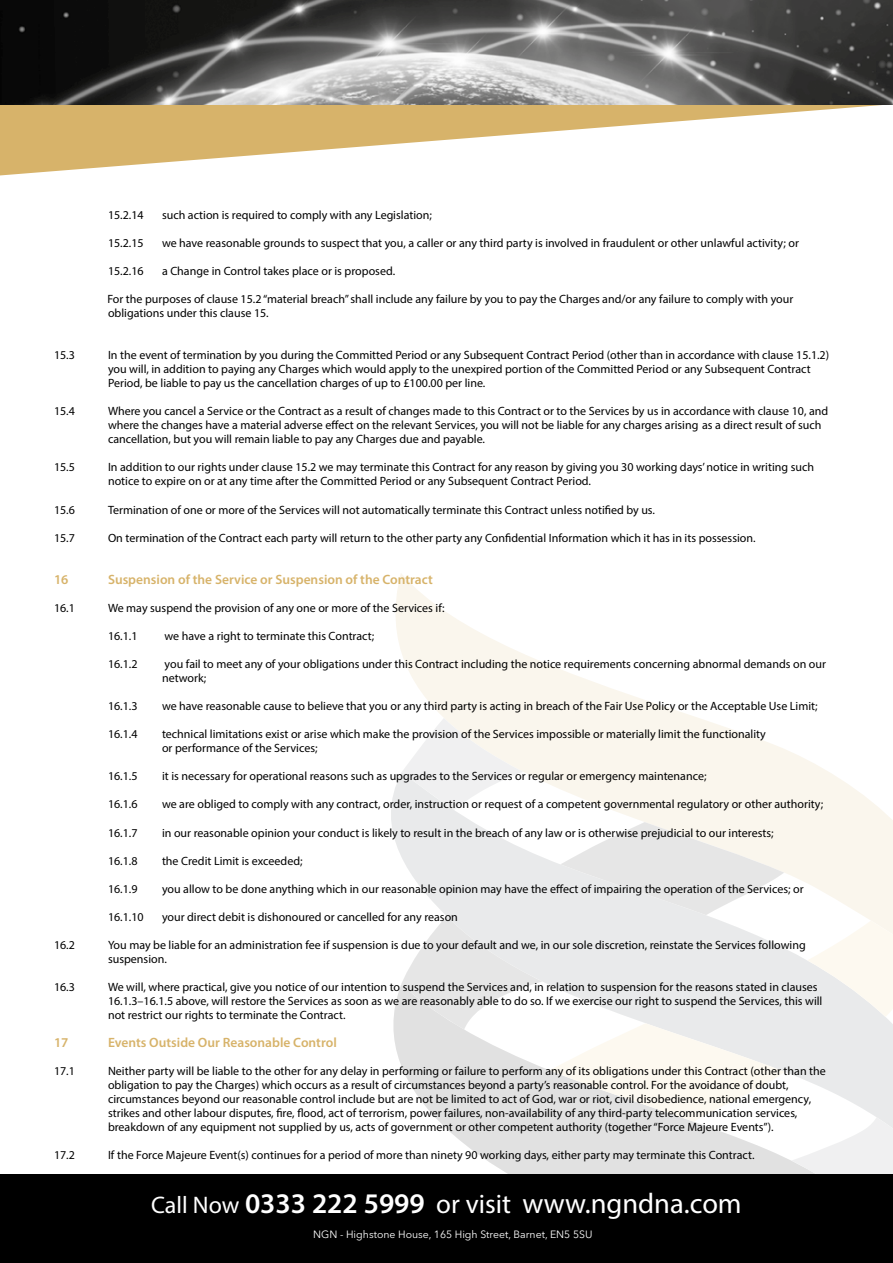
<style>
.page{position:relative;width:893px;height:1263px;background:#fff}
.page>*{position:absolute;margin:0;border:0;box-sizing:border-box;transform-origin:0 0}
.t1{font:28.5px "Myriad Pro";color:#fff}
.t2{font:600 13.5px "Myriad Pro";color:#d7b36a}
.t3{font:12px/14.1px "Myriad Pro";color:#000}
.t4{font:10.5px "Avenir Next LT Pro";color:#fff}
.s1{font-size:24px}
.s2{font-weight:600}
.s3{font-size:27px}
</style>
<div class="page">
<svg style="left:396px;top:574px;width:432px;height:198px"></svg>
<svg style="left:391px;top:772px;width:502px;height:212px"></svg>
<svg style="left:393px;top:984px;width:500px;height:190px"></svg>
<svg style="left:791px;top:1117px;width:102px;height:57px"></svg>
<svg style="left:549px;top:1023px;width:235px;height:99px"></svg>
<svg style="left:401px;top:916px;width:141px;height:113px"></svg>
<svg style="left:402px;top:718px;width:121px;height:92px"></svg>
<svg style="left:560px;top:822px;width:224px;height:93px"></svg>
<svg style="left:807px;top:920px;width:86px;height:97px"></svg>
<svg style="left:0;top:104px;width:893px;height:71px"></svg>
<img style="left:0;top:0;width:893px;height:104px">
<div style="left:0;top:1174px;width:893px;height:89px;background:#000"></div>
<p class="t3" style="left:108px;top:207px;width:37px">15.2.14</p>
<p class="t3" style="left:162px;top:207px;width:271px">such action is required to comply with any Legislation;</p>
<p class="t3" style="left:108px;top:235px;width:37px">15.2.15</p>
<p class="t3" style="left:162px;top:235px;width:638px">we have reasonable grounds to suspect that you, a caller or any third party is involved in fraudulent or other unlawful activity; or</p>
<p class="t3" style="left:108px;top:264px;width:37px">15.2.16</p>
<p class="t3" style="left:162px;top:264px;width:235px">a Change in Control takes place or is proposed.</p>
<p class="t3" style="left:107px;top:292px;width:687px">For the purposes of clause 15.2 “material breach” shall include any failure by you to pay the Charges and/or any failure to comply with your obligations under this clause 15.</p>
<p class="t3" style="left:54px;top:348px;width:22px">15.3</p>
<p class="t3" style="left:108px;top:348px;width:723px">In the event of termination by you during the Committed Period or any Subsequent Contract Period (other than in accordance with clause 15.1.2) you will, in addition to paying any Charges which would apply to the unexpired portion of the Committed Period or any Subsequent Contract<br>Period, be liable to pay us the cancellation charges of up to £100.00 per line.</p>
<p class="t3" style="left:54px;top:404px;width:22px">15.4</p>
<p class="t3" style="left:108px;top:404px;width:722px">Where you cancel a Service or the Contract as a result of changes made to this Contract or to the Services by us in accordance with clause 10, and where the changes have a material adverse effect on the relevant Services, you will not be liable for any charges arising as a direct result of such cancellation, but you will remain liable to pay any Charges due and payable.</p>
<p class="t3" style="left:54px;top:460px;width:22px">15.5</p>
<p class="t3" style="left:108px;top:460px;width:708px">In addition to our rights under clause 15.2 we may terminate this Contract for any reason by giving you 30 working days’ notice in writing such notice to expire on or at any time after the Committed Period or any Subsequent Contract Period.</p>
<p class="t3" style="left:54px;top:502px;width:22px">15.6</p>
<p class="t3" style="left:108px;top:502px;width:549px">Termination of one or more of the Services will not automatically terminate this Contract unless notified by us.</p>
<p class="t3" style="left:54px;top:530px;width:22px">15.7</p>
<p class="t3" style="left:108px;top:530px;width:649px">On termination of the Contract each party will return to the other party any Confidential Information which it has in its possession.</p>
<p class="t2" style="left:54px;top:571px;width:16px">16</p>
<p class="t2" style="left:108px;top:571px;width:326px">Suspension of the Service or Suspension of the Contract</p>
<p class="t3" style="left:54px;top:600px;width:22px">16.1</p>
<p class="t3" style="left:108px;top:600px;width:338px">We may suspend the provision of any one or more of the Services if:</p>
<p class="t3" style="left:108px;top:629px;width:31px">16.1.1</p>
<p class="t3" style="left:165px;top:629px;width:211px">we have a right to terminate this Contract;</p>
<p class="t3" style="left:108px;top:657px;width:31px">16.1.2</p>
<p class="t3" style="left:162px;top:657px;width:665px">you fail to meet any of your obligations under this Contract including the notice requirements concerning abnormal demands on our network;</p>
<p class="t3" style="left:108px;top:699px;width:31px">16.1.3</p>
<p class="t3" style="left:162px;top:699px;width:657px">we have reasonable cause to believe that you or any third party is acting in breach of the Fair Use Policy or the Acceptable Use Limit;</p>
<p class="t3" style="left:108px;top:727px;width:31px">16.1.4</p>
<p class="t3" style="left:162px;top:727px;width:605px">technical limitations exist or arise which make the provision of the Services impossible or materially limit the functionality or performance of the Services;</p>
<p class="t3" style="left:108px;top:769px;width:31px">16.1.5</p>
<p class="t3" style="left:162px;top:769px;width:546px">it is necessary for operational reasons such as upgrades to the Services or regular or emergency maintenance;</p>
<p class="t3" style="left:108px;top:797px;width:31px">16.1.6</p>
<p class="t3" style="left:162px;top:797px;width:663px">we are obliged to comply with any contract, order, instruction or request of a competent governmental regulatory or other authority;</p>
<p class="t3" style="left:108px;top:825px;width:31px">16.1.7</p>
<p class="t3" style="left:162px;top:825px;width:613px">in our reasonable opinion your conduct is likely to result in the breach of any law or is otherwise prejudicial to our interests;</p>
<p class="t3" style="left:108px;top:853px;width:31px">16.1.8</p>
<p class="t3" style="left:162px;top:853px;width:142px">the Credit Limit is exceeded;</p>
<p class="t3" style="left:108px;top:881px;width:31px">16.1.9</p>
<p class="t3" style="left:162px;top:881px;width:643px">you allow to be done anything which in our reasonable opinion may have the effect of impairing the operation of the Services; or</p>
<p class="t3" style="left:108px;top:909px;width:37px">16.1.10</p>
<p class="t3" style="left:162px;top:909px;width:297px">your direct debit is dishonoured or cancelled for any reason</p>
<p class="t3" style="left:54px;top:937px;width:22px">16.2</p>
<p class="t3" style="left:108px;top:937px;width:699px">You may be liable for an administration fee if suspension is due to your default and we, in our sole discretion, reinstate the Services following suspension.</p>
<p class="t3" style="left:54px;top:980px;width:22px">16.3</p>
<p class="t3" style="left:108px;top:980px;width:716px">We will, where practical, give you notice of our intention to suspend the Services and, in relation to suspension for the reasons stated in clauses<br>16.1.3–16.1.5 above, will restore the Services as soon as we are reasonably able to do so. If we exercise our right to suspend the Services, this will not restrict our rights to terminate the Contract.</p>
<p class="t2" style="left:54px;top:1034px;width:16px">17</p>
<p class="t2" style="left:108px;top:1034px;width:230px">Events Outside Our Reasonable Control</p>
<p class="t3" style="left:54px;top:1064px;width:22px">17.1</p>
<p class="t3" style="left:108px;top:1064px;width:719px">Neither party will be liable to the other for any delay in performing or failure to perform any of its obligations under this Contract (other than the obligation to pay the Charges) which occurs as a result of circumstances beyond a party’s reasonable control. For the avoidance of doubt, circumstances beyond our reasonable control include but are not be limited to act of God, war or riot, civil disobedience, national emergency, strikes and other labour disputes, fire, flood, act of terrorism, power failures, non-availability of any third-party telecommunication services, breakdown of any equipment not supplied by us, acts of government or other competent authority (together “Force Majeure Events”).</p>
<p class="t3" style="left:54px;top:1148px;width:22px">17.2</p>
<p class="t3" style="left:108px;top:1148px;width:648px">If the Force Majeure Event(s) continues for a period of more than ninety 90 working days, either party may terminate this Contract.</p>
<h1 class="t1" style="left:151px;top:1186px;width:592px"><span class="s1">Call Now</span> <span class="s2">0333 222 5999</span> <span class="s3">or visit</span> www.ngndna.com</h1>
<p class="t4" style="left:313px;top:1228px;width:281px">NGN - Highstone House, 165 High Street, Barnet, EN5 5SU</p>
</div>
